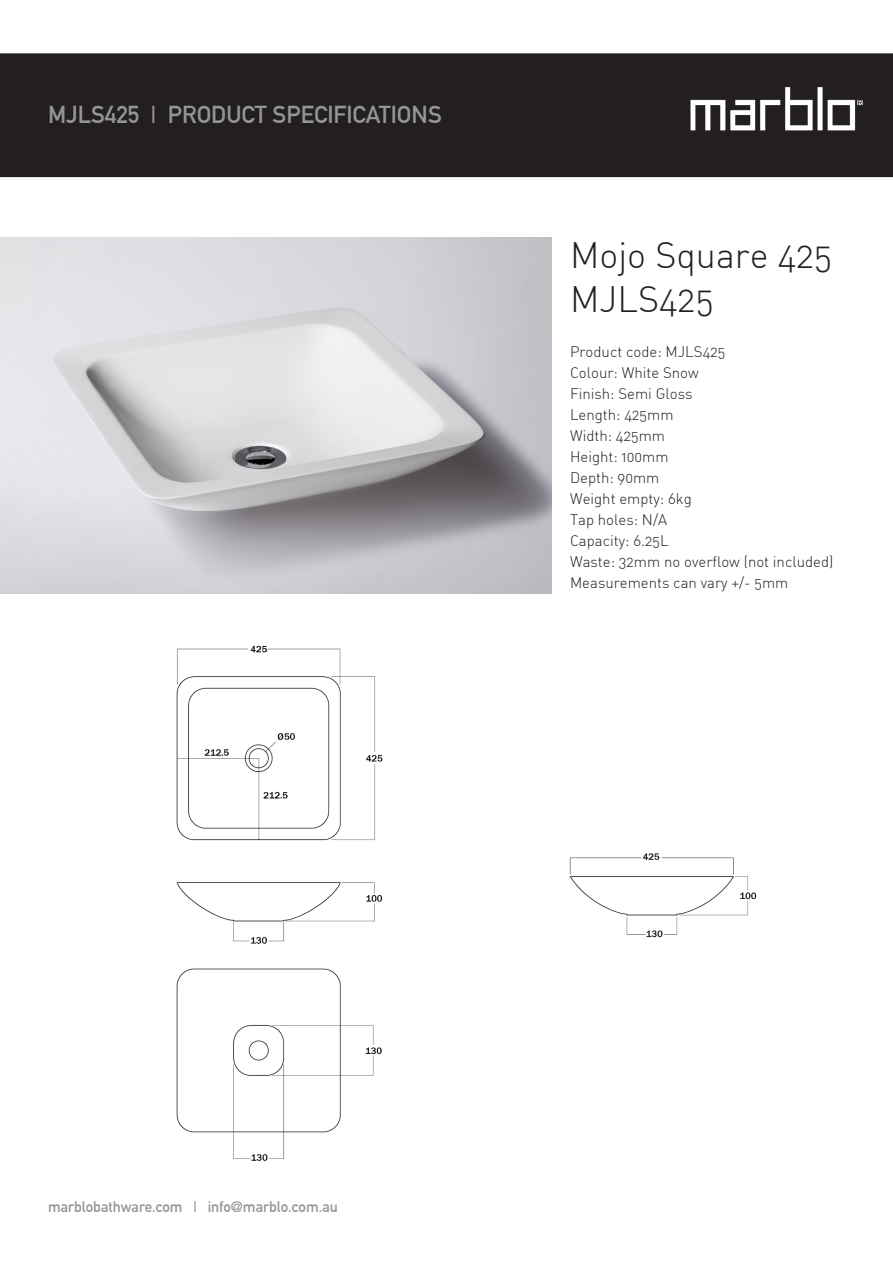
<style>
.page{position:relative;width:893px;height:1263px;background:#fff}
.page>*{position:absolute;margin:0;border:0;box-sizing:border-box;transform-origin:0 0}
.t1{font:300 36px "DIN Alternate";color:#231f20}
.t2{font:700 24px "DIN Alternate";color:#939598}
.t3{font:300 15px "DIN Alternate";color:#231f20}
.t4{font:700 15px "DIN Alternate";color:#939598}
</style>
<div class="page">
<div style="left:0;top:53px;width:893px;height:124px;background:#231f20"></div>
<img style="left:0;top:237px;width:551px;height:357px">
<img style="left:176px;top:645px;width:207px;height:516px">
<img style="left:683px;top:79px;width:187px;height:57px">
<img style="left:569px;top:853px;width:188px;height:85px">
<p class="t2" style="left:48px;top:97px;width:395px">MJLS425 | PRODUCT SPECIFICATIONS</p>
<p class="t1" style="left:570px;top:233px;width:264px">Mojo Square 425</p>
<p class="t1" style="left:570px;top:277px;width:145px">MJLS425</p>
<p class="t3" style="left:570px;top:342px;width:157px">Product code: MJLS425</p>
<p class="t3" style="left:570px;top:363px;width:130px">Colour: White Snow</p>
<p class="t3" style="left:570px;top:384px;width:124px">Finish: Semi Gloss</p>
<p class="t3" style="left:570px;top:405px;width:105px">Length: 425mm</p>
<p class="t3" style="left:570px;top:426px;width:96px">Width: 425mm</p>
<p class="t3" style="left:570px;top:447px;width:100px">Height: 100mm</p>
<p class="t3" style="left:570px;top:468px;width:91px">Depth: 90mm</p>
<p class="t3" style="left:570px;top:489px;width:123px">Weight empty: 6kg</p>
<p class="t3" style="left:570px;top:510px;width:99px">Tap holes: N/A</p>
<p class="t3" style="left:570px;top:531px;width:100px">Capacity: 6.25L</p>
<p class="t3" style="left:570px;top:552px;width:265px">Waste: 32mm no overflow (not included)</p>
<p class="t3" style="left:570px;top:573px;width:220px">Measurements can vary +/- 5mm</p>
<p class="t4" style="left:48px;top:1195px;width:291px">marblobathware.com | info@marblo.com.au</p>
</div>
